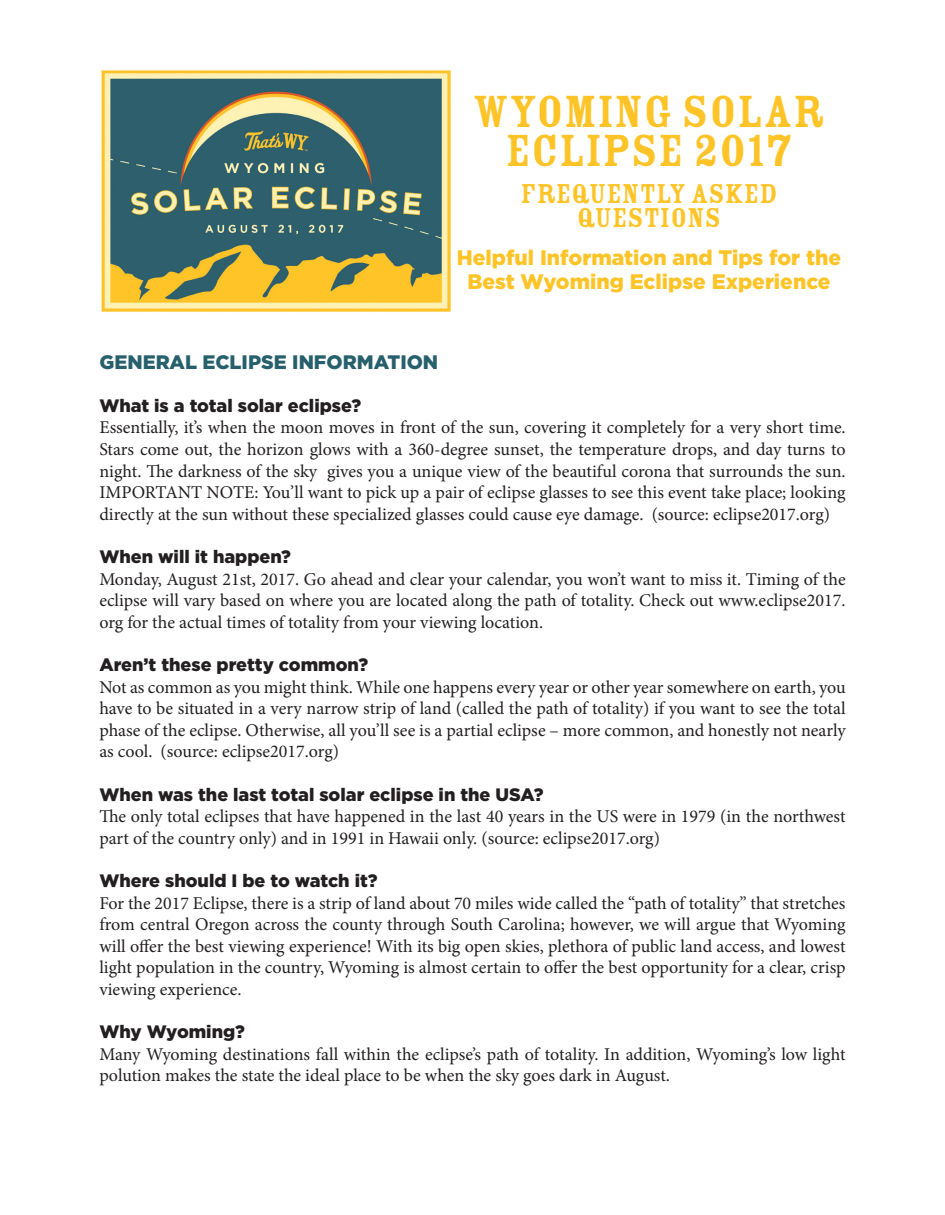
<style>
.page{position:relative;width:945px;height:1215px;background:#fff}
.page>*{position:absolute;margin:0;border:0;box-sizing:border-box;transform-origin:0 0}
.t1{font:49.5px/39px "Rosewood Std Fill";color:#fec427;text-align:center}
.t2{font:30px "Rosewood Std Fill";color:#fec427}
.t3{font:900 21px/24px "Gotham";color:#fec427;text-align:center}
.t4{font:900 19.5px "Gotham";color:#27606d}
.t5{font:18px/21.6px "Minion Pro";color:#231f20;text-align:justify}
.t6{font:900 18px "Gotham";color:#231f20}
</style>
<div class="page">
<img style="left:101px;top:70px;width:350px;height:242px">
<p class="t1" style="left:472px;top:92px;width:355px">WYOMING SOLAR<br>ECLIPSE 2017</p>
<p class="t2" style="left:521px;top:178px;width:258px">FREQUENTLY ASKED</p>
<p class="t2" style="left:577px;top:202px;width:146px">QUESTIONS</p>
<p class="t3" style="left:457px;top:245px;width:386px">Helpful Information and Tips for the<br>Best Wyoming Eclipse Experience</p>
<p class="t4" style="left:99px;top:348px;width:340px">GENERAL ECLIPSE INFORMATION</p>
<p class="t6" style="left:99px;top:393px;width:263px">What is a total solar eclipse?</p>
<p class="t5" style="left:99px;top:417px;width:748px">Essentially, it’s when the moon moves in front of the sun, covering it completely for a very short time.<br>Stars come out, the horizon glows with a 360-degree sunset, the temperature drops, and day turns to night. The darkness of the sky gives you a unique view of the beautiful corona that surrounds the sun.<br>IMPORTANT NOTE: You’ll want to pick up a pair of eclipse glasses to see this event take place; looking directly at the sun without these specialized glasses could cause eye damage. (source: eclipse2017.org)</p>
<p class="t6" style="left:99px;top:544px;width:193px">When will it happen?</p>
<p class="t5" style="left:99px;top:568px;width:748px">Monday, August 21st, 2017. Go ahead and clear your calendar, you won’t want to miss it. Timing of the eclipse will vary based on where you are located along the path of totality. Check out www.eclipse2017. org for the actual times of totality from your viewing location.</p>
<p class="t6" style="left:99px;top:652px;width:270px">Aren’t these pretty common?</p>
<p class="t5" style="left:99px;top:676px;width:748px">Not as common as you might think. While one happens every year or other year somewhere on earth, you have to be situated in a very narrow strip of land (called the path of totality) if you want to see the total phase of the eclipse. Otherwise, all you’ll see is a partial eclipse – more common, and honestly not nearly as cool. (source: eclipse2017.org)</p>
<p class="t6" style="left:99px;top:782px;width:446px">When was the last total solar eclipse in the USA?</p>
<p class="t5" style="left:99px;top:806px;width:748px">The only total eclipses that have happened in the last 40 years in the US were in 1979 (in the northwest part of the country only) and in 1991 in Hawaii only. (source: eclipse2017.org)</p>
<p class="t6" style="left:99px;top:868px;width:280px">Where should I be to watch it?</p>
<p class="t5" style="left:99px;top:892px;width:748px">For the 2017 Eclipse, there is a strip of land about 70 miles wide called the “path of totality” that stretches from central Oregon across the county through South Carolina; however, we will argue that Wyoming will offer the best viewing experience! With its big open skies, plethora of public land access, and lowest light population in the country, Wyoming is almost certain to offer the best opportunity for a clear, crisp viewing experience.</p>
<p class="t6" style="left:99px;top:1020px;width:147px">Why Wyoming?</p>
<p class="t5" style="left:99px;top:1043px;width:748px">Many Wyoming destinations fall within the eclipse’s path of totality. In addition, Wyoming’s low light polution makes the state the ideal place to be when the sky goes dark in August.</p>
</div>
